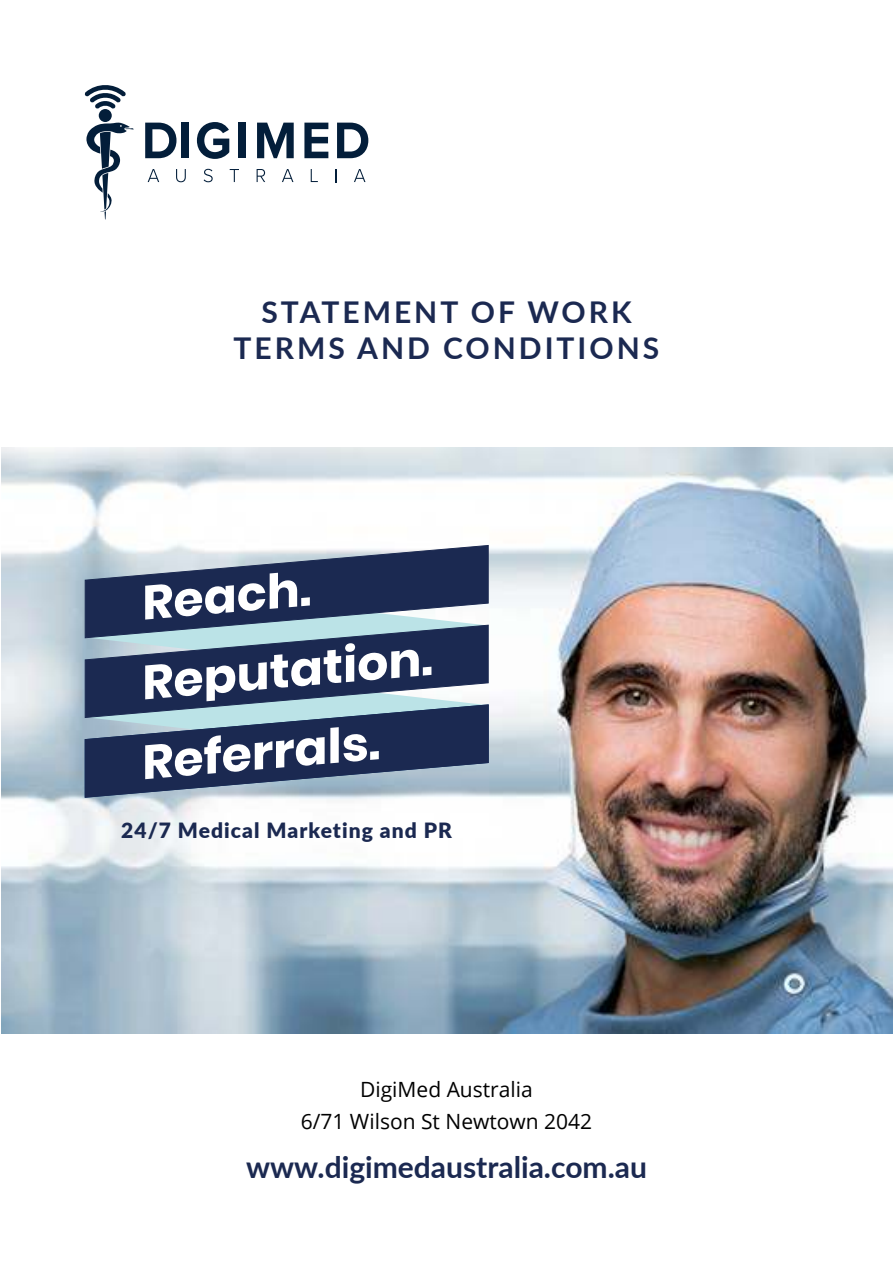
<style>
.page{position:relative;width:893px;height:1263px;background:#fff}
.page>*{position:absolute;margin:0;border:0;box-sizing:border-box;transform-origin:0 0}
.t1{font:700 30px/36px "Lato";letter-spacing:.085em;color:#1b2951;text-align:center}
.t2{font:700 30px "Lato";color:#1b2951}
.t3{font:21px/32.4px "Open Sans";color:#000;text-align:center}
.t4{font:900 21px "Lato";letter-spacing:.05em;color:#1b2951}
</style>
<div class="page">
<svg style="left:85px;top:85px;width:41px;height:24px"></svg>
<div style="left:99px;top:109px;width:13px;height:13px;background:#031e3a;border-radius:50%"></div>
<svg style="left:86px;top:123px;width:48px;height:96px"></svg>
<svg style="left:145px;top:123px;width:31px;height:35px"></svg>
<div style="left:182px;top:123px;width:7px;height:35px;background:#031e3a"></div>
<svg style="left:197px;top:122px;width:32px;height:37px"></svg>
<div style="left:238px;top:123px;width:7px;height:35px;background:#031e3a"></div>
<svg style="left:257px;top:123px;width:37px;height:35px"></svg>
<svg style="left:304px;top:123px;width:24px;height:35px"></svg>
<svg style="left:337px;top:123px;width:31px;height:35px"></svg>
<svg style="left:148px;top:169px;width:11px;height:13px"></svg>
<svg style="left:176px;top:169px;width:10px;height:13px"></svg>
<svg style="left:204px;top:169px;width:9px;height:13px"></svg>
<svg style="left:230px;top:169px;width:9px;height:13px"></svg>
<svg style="left:257px;top:169px;width:8px;height:13px"></svg>
<svg style="left:282px;top:169px;width:11px;height:13px"></svg>
<svg style="left:311px;top:169px;width:7px;height:13px"></svg>
<svg style="left:336px;top:169px;width:1px;height:13px"></svg>
<svg style="left:354px;top:169px;width:11px;height:13px"></svg>
<img style="left:1px;top:447px;width:892px;height:587px">
<svg style="left:85px;top:545px;width:404px;height:252px;background:#687790"></svg>
<h1 class="t1" style="left:234px;top:296px;width:427px">STATEMENT OF WORK<br>TERMS AND CONDITIONS</h1>
<p class="t4" style="left:121px;top:822px;width:332px">24/7 Medical Marketing and PR</p>
<p class="t3" style="left:301px;top:1075px;width:293px">DigiMed Australia<br>6/71 Wilson St Newtown 2042</p>
<h1 class="t2" style="left:246px;top:1156px;width:402px">www.digimedaustralia.com.au</h1>
</div>
